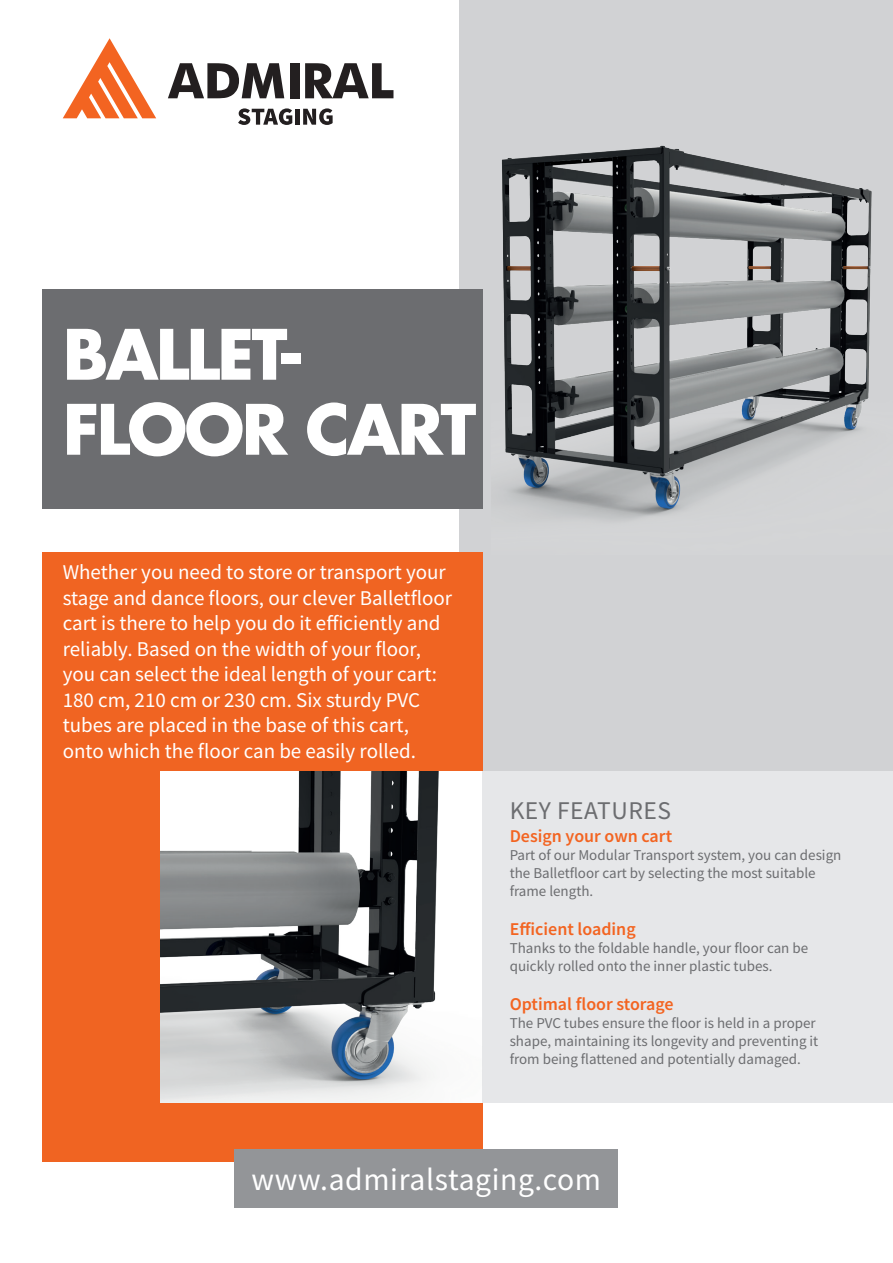
<style>
.page{position:relative;width:893px;height:1263px;background:#fff}
.page>*{position:absolute;margin:0;border:0;box-sizing:border-box;transform-origin:0 0}
.t1{font:700 67.5px/75px "Futura Std";letter-spacing:-.04em;color:#fff}
.t2{font:31.65px "Source Sans Pro";letter-spacing:.02em;color:#fff}
.t3{font:25.5px "Source Sans Pro";letter-spacing:.02em;color:#6c6d70}
.t4{font:21px/25.5px "Source Sans Pro";color:#fff}
.t5{font:600 18px "Source Sans Pro";color:#f36421}
.t6{font:15px/18px "Source Sans Pro";color:#6c6d70}
</style>
<div class="page">
<div style="left:460px;top:0;width:433px;height:787px;background:#d1d2d4"></div>
<div style="left:43px;top:289px;width:440px;height:219px;background:#6c6d70"></div>
<div style="left:43px;top:552px;width:440px;height:610px;background:#f06422"></div>
<div style="left:235px;top:1149px;width:383px;height:59px;background:#939598"></div>
<div style="left:483px;top:771px;width:410px;height:331px;background:#e6e7e9"></div>
<svg style="left:168px;top:63px;width:116px;height:35px"></svg>
<div style="left:290px;top:63px;width:9px;height:35px;background:#231f20"></div>
<svg style="left:305px;top:63px;width:88px;height:35px"></svg>
<svg style="left:238px;top:108px;width:54px;height:17px"></svg>
<div style="left:295px;top:109px;width:5px;height:16px;background:#231f20"></div>
<svg style="left:303px;top:108px;width:30px;height:17px"></svg>
<svg style="left:63px;top:38px;width:93px;height:80px"></svg>
<img style="left:502px;top:145px;width:370px;height:374px">
<img style="left:160px;top:771px;width:323px;height:331px">
<h1 class="t1" style="left:63px;top:316px;width:415px">BALLET-<br>FLOOR CART</h1>
<p class="t4" style="left:63px;top:559px;width:391px">Whether you need to store or transport your stage and dance floors, our clever Balletfloor cart is there to help you do it efficiently and reliably. Based on the width of your floor, you can select the ideal length of your cart:<br>180 cm, 210 cm or 230 cm. Six sturdy PVC tubes are placed in the base of this cart, onto which the floor can be easily rolled.</p>
<h3 class="t3" style="left:510px;top:794px;width:163px">KEY FEATURES</h3>
<p class="t5" style="left:510px;top:824px;width:164px">Design your own cart</p>
<p class="t6" style="left:510px;top:846px;width:333px">Part of our Modular Transport system, you can design the Balletfloor cart by selecting the most suitable frame length.</p>
<p class="t5" style="left:510px;top:917px;width:127px">Efficient loading</p>
<p class="t6" style="left:510px;top:939px;width:300px">Thanks to the foldable handle, your floor can be quickly rolled onto the inner plastic tubes.</p>
<p class="t5" style="left:510px;top:992px;width:165px">Optimal floor storage</p>
<p class="t6" style="left:510px;top:1014px;width:310px">The PVC tubes ensure the floor is held in a proper shape, maintaining its longevity and preventing it from being flattened and potentially damaged.</p>
<h2 class="t2" style="left:252px;top:1160px;width:351px">www.admiralstaging.com</h2>
</div>
